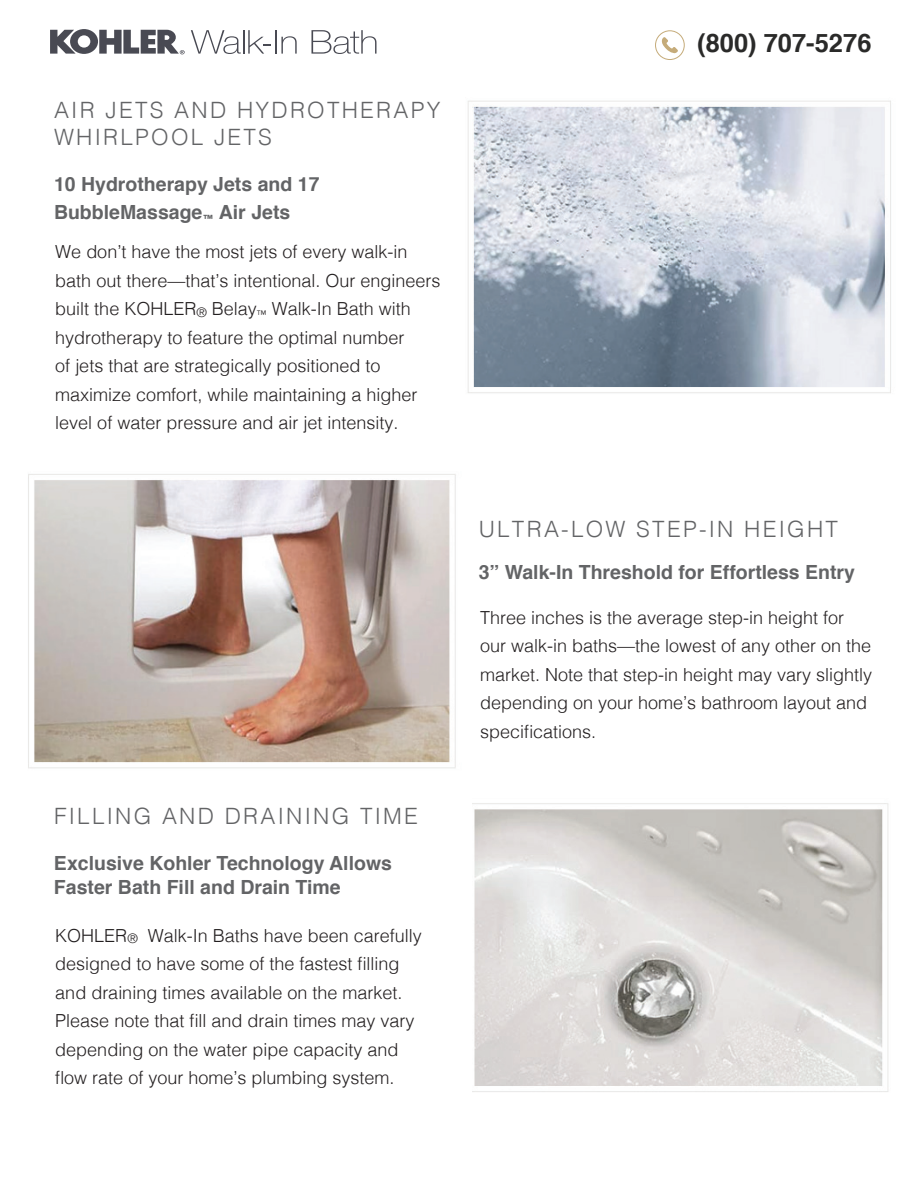
<style>
.page{position:relative;width:918px;height:1188px;background:#fff}
.page>*{position:absolute;margin:0;border:0;box-sizing:border-box;transform-origin:0 0}
.t1{font:700 25.5px "Helvetica";color:#2a2a29}
.t2{font:300 22.5px/27px "Helvetica";letter-spacing:.1em;color:#636466}
.t3{font:700 19.5px/28.5px "Helvetica";color:#636466}
.t4{font:300 18px/28.5px "Helvetica";color:#231f20}
</style>
<div class="page">
<svg style="left:662px;top:37px;width:16px;height:17px"></svg>
<div style="left:655px;top:30px;width:30px;height:30px;border:1px solid #c5ab79;border-radius:50%"></div>
<img style="left:28px;top:474px;width:428px;height:295px">
<img style="left:467px;top:100px;width:424px;height:293px">
<img style="left:472px;top:803px;width:417px;height:289px">
<svg style="left:50px;top:29px;width:135px;height:25px"></svg>
<svg style="left:191px;top:30px;width:106px;height:24px"></svg>
<svg style="left:311px;top:30px;width:65px;height:24px"></svg>
<p class="t2" style="left:54px;top:95px;width:388px">AIR JETS AND HYDROTHERAPY<br>WHIRLPOOL JETS</p>
<p class="t3" style="left:54px;top:170px;width:267px">10 Hydrotherapy Jets and 17<br>BubbleMassage<sub>™</sub> Air Jets</p>
<p class="t4" style="left:55px;top:236px;width:387px">We don’t have the most jets of every walk-in bath out there—that’s intentional. Our engineers built the KOHLER<sub>®</sub> Belay<sub>™</sub> Walk-In Bath with hydrotherapy to feature the optimal number<br>of jets that are strategically positioned to maximize comfort, while maintaining a higher level of water pressure and air jet intensity.</p>
<p class="t2" style="left:54px;top:801px;width:366px">FILLING AND DRAINING TIME</p>
<p class="t3" style="left:54px;top:852px;width:340px;line-height:23.4px">Exclusive Kohler Technology Allows<br>Faster Bath Fill and Drain Time</p>
<p class="t4" style="left:55px;top:920px;width:368px">KOHLER<sub>®</sub> Walk-In Baths have been carefully designed to have some of the fastest filling and draining times available on the market.<br>Please note that fill and drain times may vary depending on the water pipe capacity and flow rate of your home’s plumbing system.</p>
<h1 class="t1" style="left:697px;top:23px;width:176px">(800) 707-5276</h1>
<p class="t2" style="left:479px;top:514px;width:361px">ULTRA-LOW STEP-IN HEIGHT</p>
<p class="t3" style="left:479px;top:559px;width:378px">3” Walk-In Threshold for Effortless Entry</p>
<p class="t4" style="left:480px;top:602px;width:394px">Three inches is the average step-in height for our walk-in baths—the lowest of any other on the market. Note that step-in height may vary slightly depending on your home’s bathroom layout and specifications.</p>
</div>
